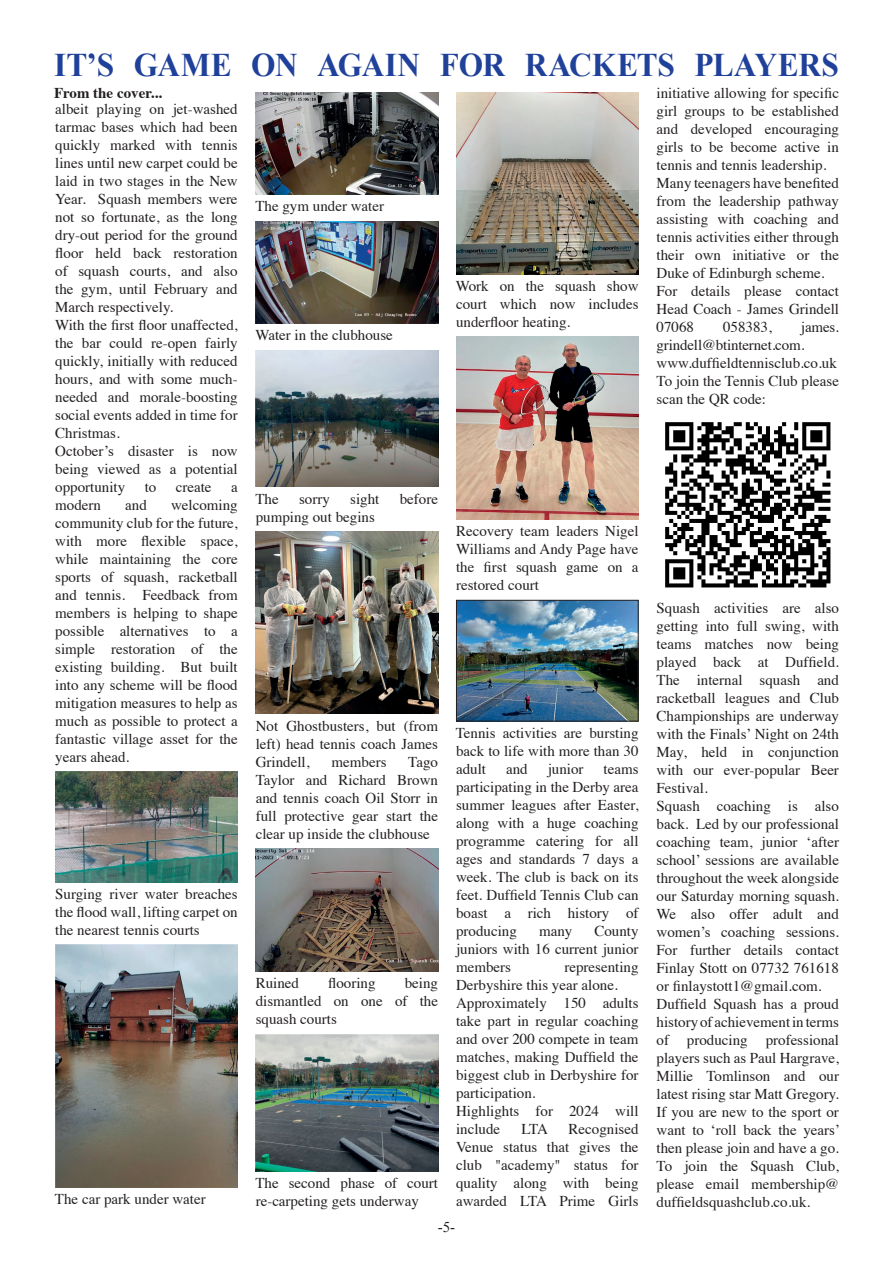
<style>
.page{position:relative;width:893px;height:1263px;background:#fff}
.page>*{position:absolute;margin:0;border:0;box-sizing:border-box;transform-origin:0 0}
.t1{font:700 33px "Times New Roman";letter-spacing:-.01em;color:#20419a;scale:.95 1}
.t2{font:15px/18px "Times";color:#231f20;text-align:justify}
.t3{font:700 15px "Times";color:#231f20}
.t4{font:15px "Times New Roman";color:#231f20}
</style>
<div class="page">
<img style="left:55px;top:771px;width:183px;height:111px">
<img style="left:55px;top:944px;width:183px;height:244px">
<img style="left:256px;top:92px;width:182px;height:102px">
<img style="left:256px;top:221px;width:182px;height:102px">
<img style="left:256px;top:350px;width:182px;height:137px">
<img style="left:256px;top:531px;width:182px;height:183px">
<img style="left:256px;top:848px;width:182px;height:124px">
<img style="left:256px;top:1034px;width:182px;height:137px">
<img style="left:456px;top:92px;width:182px;height:182px">
<img style="left:456px;top:337px;width:182px;height:182px">
<img style="left:458px;top:602px;width:178px;height:117px">
<div style="left:456px;top:600px;width:182px;height:121px;border:1px solid #231f20"></div>
<img style="left:665px;top:422px;width:166px;height:166px">
<h1 class="t1" style="left:54px;top:42px;width:828px">IT’S GAME ON AGAIN FOR RACKETS PLAYERS</h1>
<p class="t3" style="left:54px;top:78px;width:109px">From the cover...</p>
<p class="t2" style="left:55px;top:98px;width:184px;text-align:left">albeit playing on jet-washed tarmac bases which had been quickly marked with tennis lines until new carpet could be laid in two stages in the New<br>Year. Squash members were not so fortunate, as the long dry-out period for the ground floor held back restoration of squash courts, and also the gym, until February and<br>March respectively.<br>With the first floor unaffected, the bar could re-open fairly quickly, initially with reduced hours, and with some much&shy;needed and morale-boosting social events added in time for<br>Christmas.<br>October’s disaster is now being viewed as a potential opportunity</p>
<p class="t2" style="left:145px;top:476px;width:13px">to</p>
<p class="t2" style="left:176px;top:476px;width:37px">create</p>
<p class="t2" style="left:231px;top:476px;width:8px">a</p>
<p class="t2" style="left:55px;top:494px;width:184px;text-indent:116px">welcoming community club for the future, with more flexible space, while maintaining the core sports of squash, racketball and tennis. Feedback from members is helping to shape possible alternatives to a simple restoration of the existing building. But built into any scheme will be flood mitigation measures to help as much as possible to protect a fantastic village asset for the years ahead.</p>
<p class="t2" style="left:55px;top:494px;width:47px">modern</p>
<p class="t2" style="left:125px;top:494px;width:23px">and</p>
<p class="t2" style="left:55px;top:883px;width:184px">Surging river water breaches the flood wall, lifting carpet on the nearest tennis courts</p>
<p class="t2" style="left:55px;top:1189px;width:152px">The car park under water</p>
<p class="t2" style="left:255px;top:196px;width:130px">The gym under water</p>
<p class="t2" style="left:255px;top:325px;width:139px">Water in the clubhouse</p>
<p class="t2" style="left:456px;top:276px;width:184px">Work on the squash show court which now includes underfloor heating.</p>
<p class="t2" style="left:656px;top:82px;width:184px;text-align:left">initiative allowing for specific girl groups to be established and developed encouraging girls to be become active in tennis and tennis leadership.<br>Many teenagers have benefited from the leadership pathway assisting with coaching and tennis activities either through their own initiative or the<br>Duke of Edinburgh scheme.<br>For details please contact<br>Head Coach - James Grindell<br>07068</p>
<p class="t2" style="left:723px;top:316px;width:50px">058383,</p>
<p class="t2" style="left:656px;top:316px;width:184px;text-align:left;text-indent:144px">james. grindell@btinternet.com. www.duffieldtennisclub.co.uk<br>To join the Tennis Club please scan the QR code:</p>
<p class="t2" style="left:255px;top:488px;width:25px">The</p>
<p class="t2" style="left:299px;top:488px;width:32px">sorry</p>
<p class="t2" style="left:350px;top:488px;width:31px">sight</p>
<p class="t2" style="left:400px;top:488px;width:40px">before</p>
<p class="t2" style="left:256px;top:506px;width:121px">pumping out begins</p>
<p class="t2" style="left:456px;top:521px;width:184px">Recovery team leaders Nigel Williams and Andy Page have the first squash game on a restored court</p>
<p class="t2" style="left:256px;top:715px;width:184px">Not Ghostbusters, but (from left) head tennis coach James Grindell,</p>
<p class="t2" style="left:331px;top:751px;width:56px">members</p>
<p class="t2" style="left:256px;top:751px;width:184px;text-indent:153px">Tago Taylor and Richard Brown and tennis coach Oil Storr in full protective gear start the clear up inside the clubhouse</p>
<p class="t2" style="left:256px;top:973px;width:45px">Ruined</p>
<p class="t2" style="left:328px;top:973px;width:49px">flooring</p>
<p class="t2" style="left:256px;top:973px;width:184px;text-indent:149px">being dismantled on one of the squash courts</p>
<p class="t2" style="left:255px;top:1172px;width:184px">The second phase of court re-carpeting gets underway</p>
<p class="t2" style="left:456px;top:723px;width:184px">Tennis activities are bursting back to life with more than 30 adult</p>
<p class="t2" style="left:506px;top:759px;width:23px">and</p>
<p class="t2" style="left:548px;top:759px;width:37px">junior</p>
<p class="t2" style="left:456px;top:759px;width:184px;text-indent:147px">teams participating in the Derby area summer leagues after Easter, along with a huge coaching programme catering for all ages and standards 7 days a week. The club is back on its feet. Duffield Tennis Club can boast a rich history of producing</p>
<p class="t2" style="left:456px;top:921px;width:184px;text-indent:138px">County juniors with 16 current junior members</p>
<p class="t2" style="left:539px;top:921px;width:35px">many</p>
<p class="t2" style="left:456px;top:957px;width:184px;text-align:left;text-indent:108px">representing<br>Derbyshire this year alone.<br>Approximately 150 adults take part in regular coaching and over 200 compete in team matches, making Duffield the biggest club in Derbyshire for participation.<br>Highlights for 2024 will include</p>
<p class="t2" style="left:456px;top:1119px;width:184px;text-indent:112px">Recognised Venue status that gives the club "academy" status for quality along with being awarded LTA Prime Girls</p>
<p class="t2" style="left:521px;top:1119px;width:28px">LTA</p>
<p class="t4" style="left:438px;top:1217px;width:19px">-5-</p>
<p class="t2" style="left:656px;top:597px;width:185px;text-align:left">Squash activities are also getting into full swing, with teams matches now being played back at Duffield.<br>The internal squash and racketball leagues and Club<br>Championships are underway with the Finals’ Night on 24th<br>May, held in conjunction with our ever-popular Beer<br>Festival.<br>Squash coaching is also back. Led by our professional coaching team, junior ‘after school’ sessions are available throughout the week alongside our Saturday morning squash.<br>We also offer adult and women’s coaching sessions.<br>For further details contact<br>Finlay Stott on 07732 761618 or finlaystott1@gmail.com.<br>Duffield Squash has a proud history of achievement in terms of producing professional players such as Paul Hargrave,<br>Millie Tomlinson and our latest rising star Matt Gregory.<br>If you are new to the sport or want to ‘roll back the years’ then please join and have a go.<br>To join the Squash Club, please email membership@ duffieldsquashclub.co.uk.</p>
</div>
